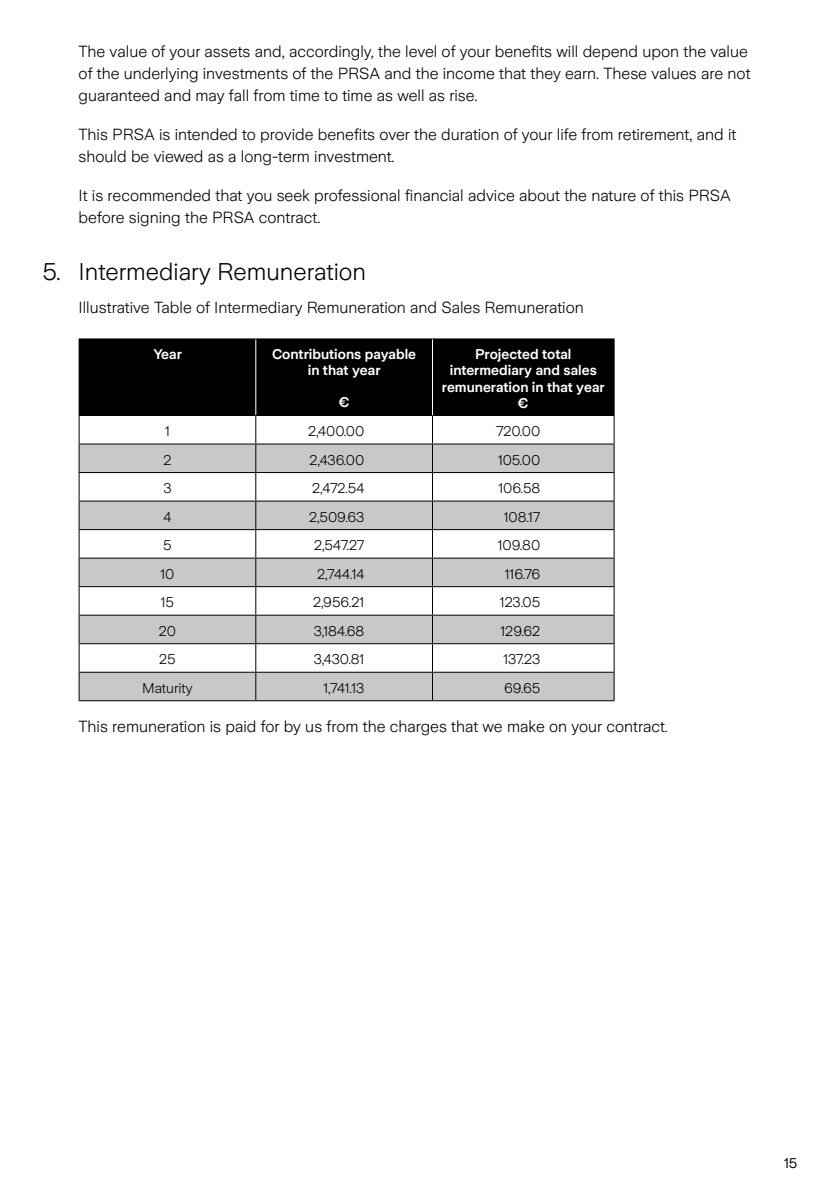
<style>
.page{position:relative;width:840px;height:1191px;background:#fff}
.page>*{position:absolute;margin:0;border:0;box-sizing:border-box;transform-origin:0 0}
.t1{font:300 24px "Zurich Sans";color:#000}
.t2{font:300 16px/22px "Zurich Sans";color:#000}
.t3{font:300 14px "Zurich Sans";color:#000}
.t4{font:600 14px/16px "Zurich Sans";color:#fff;text-align:center}
.t5{font:14px "Zurich Sans";color:#000}
</style>
<div class="page">
<div style="left:80px;top:339px;width:533px;height:76px;background:#000"></div>
<svg style="left:80px;top:444px;width:533px;height:256px;fill:#c7c8ca"></svg>
<hr style="left:613px;top:339px;width:1px;height:76px;background:#000">
<hr style="left:79px;top:443px;width:177px;height:1px;background:#000">
<hr style="left:256px;top:443px;width:176px;height:1px;background:#000">
<hr style="left:432px;top:443px;width:182px;height:1px;background:#000">
<hr style="left:79px;top:472px;width:177px;height:1px;background:#000">
<hr style="left:256px;top:472px;width:176px;height:1px;background:#000">
<hr style="left:432px;top:472px;width:182px;height:1px;background:#000">
<hr style="left:79px;top:500px;width:177px;height:1px;background:#000">
<hr style="left:256px;top:500px;width:176px;height:1px;background:#000">
<hr style="left:432px;top:500px;width:182px;height:1px;background:#000">
<hr style="left:79px;top:529px;width:177px;height:1px;background:#000">
<hr style="left:256px;top:529px;width:176px;height:1px;background:#000">
<hr style="left:432px;top:529px;width:182px;height:1px;background:#000">
<hr style="left:79px;top:557px;width:177px;height:1px;background:#000">
<hr style="left:256px;top:557px;width:176px;height:1px;background:#000">
<hr style="left:432px;top:557px;width:182px;height:1px;background:#000">
<hr style="left:79px;top:586px;width:177px;height:1px;background:#000">
<hr style="left:256px;top:586px;width:176px;height:1px;background:#000">
<hr style="left:432px;top:586px;width:182px;height:1px;background:#000">
<hr style="left:79px;top:614px;width:177px;height:1px;background:#000">
<hr style="left:256px;top:614px;width:176px;height:1px;background:#000">
<hr style="left:432px;top:614px;width:182px;height:1px;background:#000">
<hr style="left:79px;top:643px;width:177px;height:1px;background:#000">
<hr style="left:256px;top:643px;width:176px;height:1px;background:#000">
<hr style="left:432px;top:643px;width:182px;height:1px;background:#000">
<hr style="left:79px;top:671px;width:177px;height:1px;background:#000">
<svg style="left:79px;top:416px;width:1px;height:284px"></svg>
<hr style="left:256px;top:671px;width:176px;height:1px;background:#000">
<svg style="left:255px;top:416px;width:1px;height:284px"></svg>
<hr style="left:432px;top:671px;width:182px;height:1px;background:#000">
<svg style="left:432px;top:416px;width:1px;height:284px"></svg>
<svg style="left:613px;top:416px;width:1px;height:284px"></svg>
<hr style="left:79px;top:700px;width:177px;height:1px;background:#000">
<hr style="left:256px;top:700px;width:176px;height:1px;background:#000">
<hr style="left:432px;top:700px;width:182px;height:1px;background:#000">
<hr style="left:79px;top:339px;width:1px;height:76px;background:#000">
<hr style="left:79px;top:338px;width:177px;height:1px;background:#000">
<hr style="left:256px;top:338px;width:176px;height:1px;background:#000">
<hr style="left:432px;top:338px;width:182px;height:1px;background:#000">
<hr style="left:79px;top:415px;width:177px;height:1px;background:#000">
<hr style="left:256px;top:415px;width:176px;height:1px;background:#000">
<hr style="left:432px;top:415px;width:182px;height:1px;background:#000">
<hr style="left:255px;top:339px;width:1px;height:76px;background:#fff">
<hr style="left:432px;top:339px;width:1px;height:76px;background:#fff">
<p class="t2" style="left:79px;top:41px;width:673px">The value of your assets and, accordingly, the level of your benefits will depend upon the value of the underlying investments of the PRSA and the income that they earn. These values are not guaranteed and may fall from time to time as well as rise.</p>
<p class="t2" style="left:79px;top:124px;width:659px">This PRSA is intended to provide benefits over the duration of your life from retirement, and it should be viewed as a long-term investment.</p>
<p class="t2" style="left:79px;top:185px;width:653px">It is recommended that you seek professional financial advice about the nature of this PRSA before signing the PRSA contract.</p>
<h1 class="t1" style="left:43px;top:259px;width:325px">5. Intermediary Remuneration</h1>
<p class="t2" style="left:79px;top:297px;width:506px">Illustrative Table of Intermediary Remuneration and Sales Remuneration</p>
<p class="t4" style="left:153px;top:347px;width:30px">Year</p>
<p class="t4" style="left:272px;top:347px;width:145px">Contributions payable in that year</p>
<p class="t4" style="left:339px;top:394px;width:12px">€</p>
<p class="t4" style="left:441px;top:347px;width:164px">Projected total intermediary and sales remuneration in that year €</p>
<p class="t3" style="left:165px;top:423px;width:6px">1</p>
<p class="t3" style="left:308px;top:423px;width:58px">2,400.00</p>
<p class="t3" style="left:495px;top:423px;width:46px">720.00</p>
<p class="t3" style="left:163px;top:452px;width:9px">2</p>
<p class="t3" style="left:309px;top:452px;width:56px">2,436.00</p>
<p class="t3" style="left:497px;top:452px;width:44px">105.00</p>
<p class="t3" style="left:163px;top:480px;width:10px">3</p>
<p class="t3" style="left:312px;top:480px;width:54px">2,472.54</p>
<p class="t3" style="left:498px;top:480px;width:43px">106.58</p>
<p class="t3" style="left:163px;top:509px;width:9px">4</p>
<p class="t3" style="left:309px;top:509px;width:57px">2,509.63</p>
<p class="t3" style="left:503px;top:509px;width:38px">108.17</p>
<p class="t3" style="left:163px;top:537px;width:10px">5</p>
<p class="t3" style="left:314px;top:537px;width:52px">2,547.27</p>
<p class="t3" style="left:497px;top:537px;width:44px">109.80</p>
<p class="t3" style="left:160px;top:566px;width:15px">10</p>
<p class="t3" style="left:317px;top:566px;width:49px">2,744.14</p>
<p class="t3" style="left:504px;top:566px;width:37px">116.76</p>
<p class="t3" style="left:161px;top:595px;width:15px">15</p>
<p class="t3" style="left:313px;top:595px;width:53px">2,956.21</p>
<p class="t3" style="left:499px;top:595px;width:42px">123.05</p>
<p class="t3" style="left:159px;top:623px;width:19px">20</p>
<p class="t3" style="left:313px;top:623px;width:52px">3,184.68</p>
<p class="t3" style="left:500px;top:623px;width:41px">129.62</p>
<p class="t3" style="left:159px;top:652px;width:18px">25</p>
<p class="t3" style="left:313px;top:652px;width:52px">3,430.81</p>
<p class="t3" style="left:503px;top:652px;width:38px">137.23</p>
<p class="t3" style="left:142px;top:680px;width:52px">Maturity</p>
<p class="t3" style="left:323px;top:680px;width:42px">1,741.13</p>
<p class="t3" style="left:504px;top:680px;width:38px">69.65</p>
<p class="t2" style="left:79px;top:716px;width:590px">This remuneration is paid for by us from the charges that we make on your contract.</p>
<p class="t5" style="left:783px;top:1155px;width:15px">15</p>
</div>
